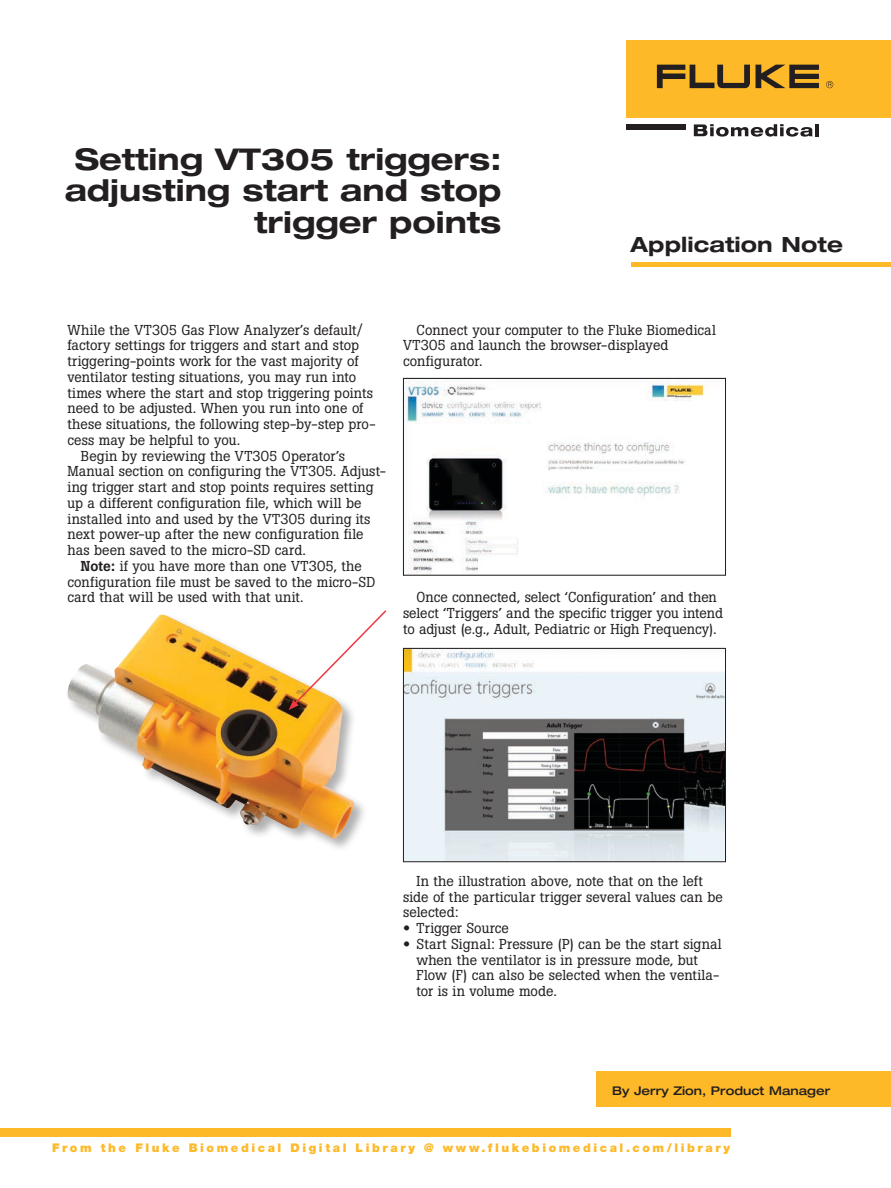
<style>
.page{position:relative;width:891px;height:1188px;background:#fff}
.page>*{position:absolute;margin:0;border:0;box-sizing:border-box;transform-origin:0 0}
.t1{font:700 expanded 30px/31.5px "Helvetica Neue LT Std";color:#231f20;text-align:right}
.t2{font:700 expanded 21px "Helvetica Neue LT Std";letter-spacing:.005em;color:#231f20}
.t3{font:14.25px/15.8px "Boton Pro";letter-spacing:.005em;color:#231f20}
.t4{font:900 12px "Helvetica Neue LT Pro";letter-spacing:.215em;color:#fdb928}
.t5{font:500 expanded 12px "Helvetica Neue LT Std";color:#231f20}
.s1{font-weight:500}
.s2{font-family:"Helvetica Neue LT Std";font-weight:700;font-stretch:expanded}
</style>
<div class="page">
<hr style="left:631px;top:263px;width:260px;height:4px;background:#fdb928">
<div style="left:627px;top:40px;width:264px;height:78px;background:#fdb928"></div>
<svg style="left:756px;top:65px;width:63px;height:23px"></svg>
<svg style="left:657px;top:65px;width:93px;height:23px"></svg>
<svg style="left:826px;top:81px;width:7px;height:7px"></svg>
<div style="left:627px;top:124px;width:59px;height:6px;background:#231f20"></div>
<svg style="left:694px;top:124px;width:119px;height:13px"></svg>
<hr style="left:815px;top:124px;width:4px;height:12px;background:#231f20">
<div style="left:0;top:1128px;width:730px;height:8px;background:#fdb928"></div>
<div style="left:66px;top:613px;width:302px;height:240px;background:#231f20;opacity:.35"></div>
<img style="left:66px;top:615px;width:289px;height:224px">
<div style="left:597px;top:1071px;width:294px;height:36px;background:#fdb928"></div>
<img style="left:405px;top:380px;width:300px;height:194px">
<div style="left:403px;top:378px;width:323px;height:198px;border:1px solid #231f20"></div>
<img style="left:405px;top:650px;width:319px;height:210px">
<div style="left:403px;top:648px;width:323px;height:214px;border:1px solid #231f20"></div>
<svg style="left:289px;top:610px;width:98px;height:100px"></svg>
<h1 class="t1" style="left:65px;top:143px;width:438px">Setting VT305 triggers: adjusting start and stop trigger points</h1>
<h2 class="t2" style="left:631px;top:231px;width:214px">Application Note</h2>
<p class="t3" style="left:68px;top:322px;width:296px">While the VT305 Gas Flow Analyzer’s default/</p>
<p class="t3" style="left:68px;top:338px;width:293px">factory settings for triggers and start and stop</p>
<p class="t3" style="left:68px;top:353px;width:293px">triggering-points work for the vast majority of</p>
<p class="t3" style="left:68px;top:369px;width:290px">ventilator testing situations, you may run into</p>
<p class="t3" style="left:68px;top:385px;width:307px">times where the start and stop triggering points</p>
<p class="t3" style="left:68px;top:401px;width:297px">need to be adjusted. When you run into one of</p>
<p class="t3" style="left:68px;top:416px;width:310px">these situations, the following step-by-step pro-</p>
<p class="t3" style="left:68px;top:432px;width:174px">cess may be helpful to you.</p>
<p class="t3" style="left:81px;top:448px;width:266px">Begin by reviewing the VT305 Operator’s</p>
<p class="t3" style="left:68px;top:464px;width:320px">Manual section on configuring the VT305. Adjust-</p>
<p class="t3" style="left:68px;top:479px;width:307px">ing trigger start and stop points requires setting</p>
<p class="t3" style="left:68px;top:495px;width:296px">up a different configuration file, which will be</p>
<p class="t3" style="left:68px;top:511px;width:304px">installed into and used by the VT305 during its</p>
<p class="t3" style="left:68px;top:527px;width:298px">next power-up after the new configuration file</p>
<p class="t3" style="left:68px;top:542px;width:240px">has been saved to the micro-SD card.</p>
<p class="t3" style="left:81px;top:558px;width:282px"><span class="s1">Note:</span> if you have more than one VT305, the</p>
<p class="t3" style="left:68px;top:574px;width:309px">configuration file must be saved to the micro-SD</p>
<p class="t3" style="left:68px;top:590px;width:238px">card that will be used with that unit.</p>
<p class="t3" style="left:403px;top:322px;width:314px;text-indent:13px">Connect your computer to the Fluke Biomedical<br>VT305 and launch the browser-displayed configurator.</p>
<p class="t3" style="left:403px;top:590px;width:321px;text-align:center">Once connected, select ‘Configuration’ and then select ‘Triggers’ and the specific trigger you intend to adjust (e.g., Adult, Pediatric or High Frequency).</p>
<p class="t3" style="left:403px;top:873px;width:321px;text-indent:13px">In the illustration above, note that on the left side of the particular trigger several values can be selected:</p>
<p class="t3" style="left:403px;top:920px;width:107px"><span class="s2">•</span> Trigger Source</p>
<p class="t3" style="left:417px;top:936px;width:307px;text-indent:-13px"><span class="s2">•</span> Start Signal: Pressure (P) can be the start signal when the ventilator is in pressure mode, but Flow (F) can also be selected when the ventila&shy;tor is in volume mode.</p>
<p class="t5" style="left:612px;top:1083px;width:220px">By Jerry Zion, Product Manager</p>
<p class="t4" style="left:52px;top:1141px;width:679px">From the Fluke Biomedical Digital Library @ www.flukebiomedical.com/library</p>
</div>
